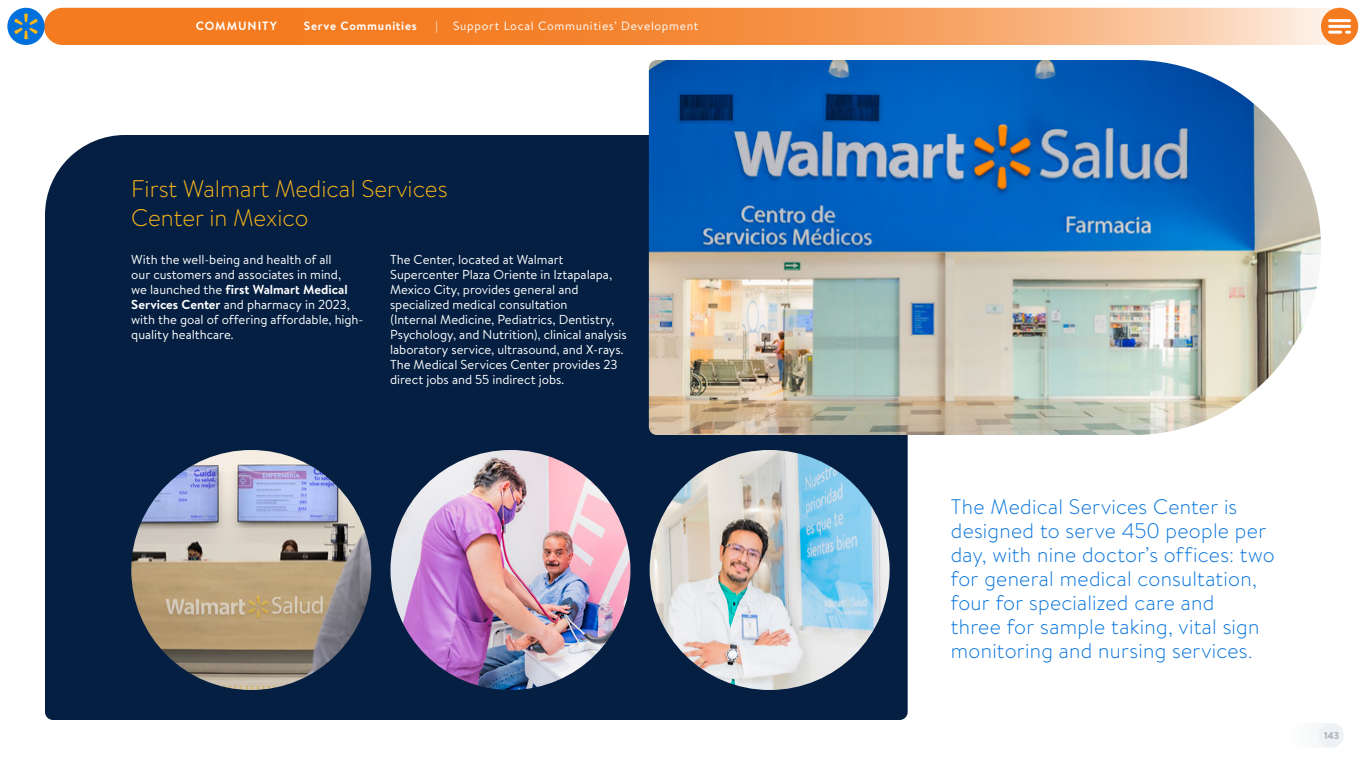
<style>
.page{position:relative;width:1366px;height:768px;background:#fff}
.page>*{position:absolute;margin:0;border:0;box-sizing:border-box;transform-origin:0 0}
.t1{font:300 24px/29px "Bogle";color:#fdb71a}
.t2{font:300 21px/24px "Bogle";letter-spacing:.015em;color:#0071dc}
.t3{font:13px/15px "Bogle";letter-spacing:-.005em;color:#fff}
.t4{font:12px "Bogle";letter-spacing:.06em;color:#fff}
.t5{font:700 12px "Bogle";letter-spacing:.06em;color:#fff}
.t6{font:700 10px "Bogle";color:#a4adb6}
.s1{font-weight:700}
</style>
<div class="page">
<div style="left:45px;top:135px;width:863px;height:585px;background:#041f41"></div>
<img style="left:649px;top:60px;width:672px;height:375px">
<img style="left:650px;top:450px;width:240px;height:240px;border-radius:120px">
<img style="left:131px;top:450px;width:240px;height:240px;border-radius:120px">
<img style="left:390px;top:450px;width:240px;height:240px;border-radius:120px">
<div style="left:1288px;top:723px;width:56px;height:25px;background:#f9fafb;border-radius:12px"></div>
<div style="left:1319px;top:723px;width:25px;height:25px;background:#eef2f4;border-radius:50%"></div>
<svg style="left:44px;top:8px;width:1312px;height:37px;background:#f69751"></svg>
<svg style="left:1321px;top:8px;width:37px;height:37px"></svg>
<hr style="left:1330px;top:19px;width:20px;height:3px;background:#fff">
<hr style="left:1330px;top:25px;width:20px;height:3px;background:#fff">
<svg style="left:1330px;top:31px;width:11px;height:3px"></svg>
<div style="left:7px;top:8px;width:38px;height:37px;background:#0071dc;border-radius:50%"></div>
<svg style="left:14px;top:13px;width:24px;height:26px"></svg>
<p class="t5" style="left:196px;top:17px;width:83px">COMMUNITY</p>
<p class="t5" style="left:304px;top:17px;width:115px">Serve Communities</p>
<p class="t4" style="left:436px;top:17px;width:4px">|</p>
<p class="t4" style="left:453px;top:17px;width:247px">Support Local Communities’ Development</p>
<h1 class="t1" style="left:131px;top:173px;width:318px">First Walmart Medical Services<br>Center in Mexico</h1>
<p class="t3" style="left:390px;top:252px;width:238px">The Center, located at Walmart Supercenter Plaza Oriente in Iztapalapa, Mexico City, provides general and specialized medical consultation<br>(Internal Medicine, Pediatrics, Dentistry, Psychology, and Nutrition), clinical analysis laboratory service, ultrasound, and X-rays.<br>The Medical Services Center provides 23 direct jobs and 55 indirect jobs.</p>
<p class="t3" style="left:131px;top:252px;width:234px">With the well-being and health of all<br>our customers and associates in mind,<br>we launched the <span class="s1">first Walmart Medical Services Center</span> and pharmacy in 2023, with the goal of offering affordable, high&shy;quality healthcare.</p>
<h2 class="t2" style="left:951px;top:494px;width:326px">The Medical Services Center is designed to serve 450 people per day, with nine doctor’s offices: two for general medical consultation, four for specialized care and<br>three for sample taking, vital sign monitoring and nursing services.</h2>
<p class="t6" style="left:1324px;top:728px;width:16px">143</p>
</div>
